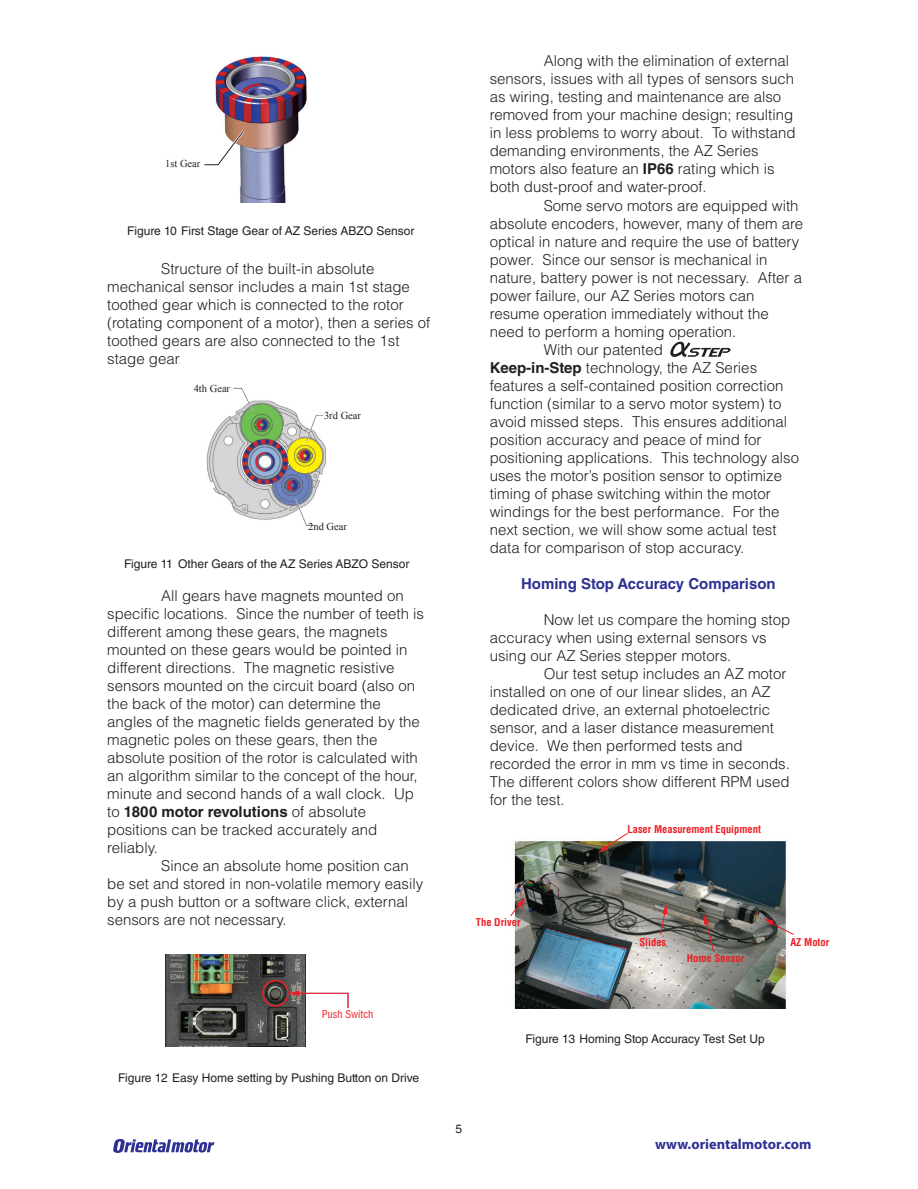
<style>
.page{position:relative;width:918px;height:1189px;background:#fff}
.page>*{position:absolute;margin:0;border:0;box-sizing:border-box;transform-origin:0 0}
.t1{font:300 15px/18px "Helvetica LT Std";color:#231f20}
.t2{font:700 15px "Helvetica LT Std";color:#2e3092}
.t3{font:700 14.4px "Myriad Pro";color:#2e3092}
.t4{font:12px "Helvetica LT Std";color:#231f20}
.t5{font:700 condensed 10.5px "Helvetica LT Std";color:#ee1d23}
.t6{font:10.5px "Times New Roman";color:#231f20}
.t7{font:condensed 10.5px "Helvetica LT Std";color:#ee1d23}
.s1{font-weight:700}
</style>
<div class="page">
<img style="left:514px;top:841px;width:272px;height:166px">
<img style="left:206px;top:386px;width:127px;height:142px">
<img style="left:165px;top:954px;width:141px;height:91px">
<div style="left:262px;top:979px;width:27px;height:27px;border:2px solid #ee1d23;border-radius:50%"></div>
<svg style="left:289px;top:990px;width:60px;height:18px"></svg>
<svg style="left:670px;top:341px;width:61px;height:16px"></svg>
<svg style="left:599px;top:833px;width:30px;height:19px"></svg>
<svg style="left:764px;top:917px;width:30px;height:18px"></svg>
<svg style="left:704px;top:914px;width:11px;height:38px"></svg>
<svg style="left:660px;top:904px;width:7px;height:31px"></svg>
<svg style="left:510px;top:898px;width:15px;height:18px"></svg>
<svg style="left:113px;top:1139px;width:101px;height:13px"></svg>
<img style="left:215px;top:56px;width:92px;height:146px">
<svg style="left:204px;top:128px;width:43px;height:39px"></svg>
<p class="t6" style="left:165px;top:156px;width:37px">1st Gear</p>
<p class="t4" style="left:127px;top:224px;width:289px">Figure 10 First Stage Gear of AZ Series ABZO Sensor</p>
<p class="t1" style="left:107px;top:259px;width:325px;text-indent:54px">Structure of the built-in absolute mechanical sensor includes a main 1st stage toothed gear which is connected to the rotor (rotating component of a motor), then a series of toothed gears are also connected to the 1st stage gear.</p>
<p class="t6" style="left:194px;top:381px;width:38px">4th Gear</p>
<p class="t6" style="left:324px;top:408px;width:39px">3rd Gear</p>
<p class="t6" style="left:308px;top:519px;width:40px">2nd Gear</p>
<p class="t4" style="left:124px;top:557px;width:287px">Figure 11 Other Gears of the AZ Series ABZO Sensor</p>
<p class="t1" style="left:107px;top:586px;width:318px;text-indent:54px">All gears have magnets mounted on specific locations. Since the number of teeth is different among these gears, the magnets mounted on these gears would be pointed in different directions. The magnetic resistive sensors mounted on the circuit board (also on the back of the motor) can determine the angles of the magnetic fields generated by the magnetic poles on these gears, then the absolute position of the rotor is calculated with an algorithm similar to the concept of the hour, minute and second hands of a wall clock. Up to <span class="s1">1800 motor revolutions</span> of absolute positions can be tracked accurately and reliably.</p>
<p class="t1" style="left:107px;top:856px;width:317px;text-indent:54px">Since an absolute home position can be set and stored in non-volatile memory easily by a push button or a software click, external sensors are not necessary.</p>
<p class="t7" style="left:322px;top:1007px;width:53px">Push Switch</p>
<p class="t4" style="left:118px;top:1070px;width:303px">Figure 12 Easy Home setting by Pushing Button on Drive</p>
<p class="t1" style="left:490px;top:52px;width:307px;text-indent:54px">Along with the elimination of external sensors, issues with all types of sensors such as wiring, testing and maintenance are also removed from your machine design; resulting in less problems to worry about. To withstand demanding environments, the AZ Series motors also feature an <span class="s1">IP66</span> rating which is both dust-proof and water-proof.</p>
<p class="t1" style="left:544px;top:196px;width:256px">Some servo motors are equipped with</p>
<p class="t1" style="left:490px;top:214px;width:315px">absolute encoders, however, many of them are</p>
<p class="t1" style="left:490px;top:232px;width:311px">optical in nature and require the use of battery</p>
<p class="t1" style="left:490px;top:250px;width:279px">power. Since our sensor is mechanical in</p>
<p class="t1" style="left:490px;top:268px;width:314px">nature, battery power is not necessary. After a</p>
<p class="t1" style="left:490px;top:286px;width:266px">power failure, our AZ Series motors can</p>
<p class="t1" style="left:490px;top:304px;width:280px">resume operation immediately without the</p>
<p class="t1" style="left:490px;top:322px;width:248px">need to perform a homing operation.</p>
<p class="t1" style="left:544px;top:340px;width:121px">With our patented</p>
<p class="t1" style="left:490px;top:358px;width:269px"><span class="s1">Keep-in-Step</span> technology, the AZ Series</p>
<p class="t1" style="left:490px;top:376px;width:295px">features a self-contained position correction</p>
<p class="t1" style="left:490px;top:394px;width:293px">function (similar to a servo motor system) to</p>
<p class="t1" style="left:490px;top:412px;width:299px">avoid missed steps. This ensures additional</p>
<p class="t1" style="left:490px;top:430px;width:273px">position accuracy and peace of mind for</p>
<p class="t1" style="left:490px;top:448px;width:311px">positioning applications. This technology also</p>
<p class="t1" style="left:490px;top:466px;width:294px">uses the motor’s position sensor to optimize</p>
<p class="t1" style="left:490px;top:484px;width:282px">timing of phase switching within the motor</p>
<p class="t1" style="left:490px;top:502px;width:291px">windings for the best performance. For the</p>
<p class="t1" style="left:490px;top:520px;width:288px">next section, we will show some actual test</p>
<p class="t1" style="left:490px;top:538px;width:256px">data for comparison of stop accuracy.</p>
<p class="t2" style="left:521px;top:574px;width:256px">Homing Stop Accuracy Comparison</p>
<p class="t1" style="left:490px;top:610px;width:302px;text-indent:54px">Now let us compare the homing stop accuracy when using external sensors vs using our AZ Series stepper motors.</p>
<p class="t1" style="left:490px;top:664px;width:302px;text-indent:54px">Our test setup includes an AZ motor installed on one of our linear slides, an AZ dedicated drive, an external photoelectric sensor, and a laser distance measurement device. We then performed tests and recorded the error in mm vs time in seconds.<br>The different colors show different RPM used for the test.</p>
<p class="t5" style="left:628px;top:822px;width:135px">Laser Measurement Equipment</p>
<p class="t5" style="left:476px;top:915px;width:46px">The Driver</p>
<p class="t5" style="left:639px;top:934px;width:28px">Slides</p>
<p class="t5" style="left:687px;top:951px;width:59px">Home Sensor</p>
<p class="t5" style="left:790px;top:934px;width:40px">AZ Motor</p>
<p class="t4" style="left:525px;top:1031px;width:241px">Figure 13 Homing Stop Accuracy Test Set Up</p>
<p class="t4" style="left:456px;top:1121px;width:8px">5</p>
<p class="t3" style="left:655px;top:1134px;width:158px">www.orientalmotor.com</p>
</div>
